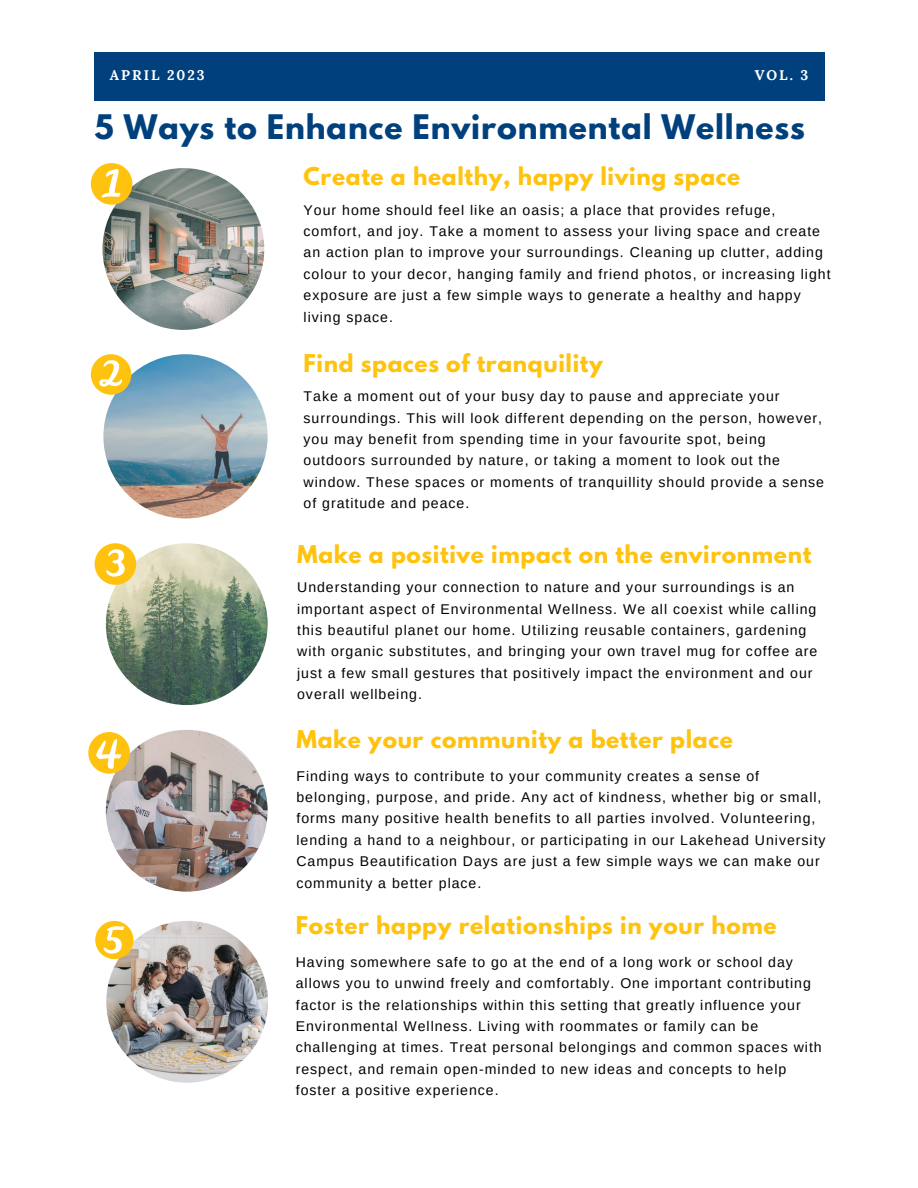
<style>
.page{position:relative;width:918px;height:1188px;background:#fff}
.page>*{position:absolute;margin:0;border:0;box-sizing:border-box;transform-origin:0 0}
.t1{font:700 30px "League Spartan";letter-spacing:.03em;color:#00417d}
.t2{font:700 21.75px "League Spartan";letter-spacing:.03em;color:#ffc30f}
.t3{font:14.1px/21.3px "Arimo";letter-spacing:.07em;color:#000}
.t4{font:700 13.95px "Lora";letter-spacing:.14em;color:#fff}
</style>
<div class="page">
<div style="left:95px;top:53px;width:730px;height:47px;background:#00417d"></div>
<img style="left:102px;top:168px;width:162px;height:162px;border-radius:50%">
<svg style="left:91px;top:163px;width:41px;height:42px"></svg>
<img style="left:103px;top:354px;width:165px;height:164px;border-radius:50%">
<svg style="left:91px;top:354px;width:40px;height:41px"></svg>
<img style="left:106px;top:543px;width:162px;height:162px;border-radius:50%">
<svg style="left:95px;top:543px;width:41px;height:42px"></svg>
<img style="left:106px;top:730px;width:162px;height:162px;border-radius:50%">
<svg style="left:88px;top:732px;width:42px;height:42px"></svg>
<img style="left:106px;top:921px;width:162px;height:162px;border-radius:50%">
<svg style="left:95px;top:921px;width:38px;height:38px"></svg>
<p class="t4" style="left:110px;top:66px;width:96px">APRIL 2023</p>
<p class="t4" style="left:755px;top:66px;width:55px">VOL. 3</p>
<p class="t1" style="left:95px;top:112px;width:712px">5 Ways to Enhance Environmental Wellness</p>
<p class="t2" style="left:304px;top:166px;width:438px">Create a healthy, happy living space</p>
<p class="t3" style="left:304px;top:199px;width:528px">Your home should feel like an oasis; a place that provides refuge, comfort, and joy. Take a moment to assess your living space and create an action plan to improve your surroundings. Cleaning up clutter, adding colour to your decor, hanging family and friend photos, or increasing light exposure are just a few simple ways to generate a healthy and happy living space.</p>
<p class="t2" style="left:304px;top:353px;width:301px">Find spaces of tranquility</p>
<p class="t3" style="left:304px;top:386px;width:522px">Take a moment out of your busy day to pause and appreciate your surroundings. This will look different depending on the person, however, you may benefit from spending time in your favourite spot, being outdoors surrounded by nature, or taking a moment to look out the window. These spaces or moments of tranquillity should provide a sense of gratitude and peace.</p>
<p class="t2" style="left:297px;top:544px;width:516px">Make a positive impact on the environment</p>
<p class="t3" style="left:297px;top:577px;width:522px">Understanding your connection to nature and your surroundings is an important aspect of Environmental Wellness. We all coexist while calling this beautiful planet our home. Utilizing reusable containers, gardening with organic substitutes, and bringing your own travel mug for coffee are just a few small gestures that positively impact the environment and our overall wellbeing.</p>
<p class="t2" style="left:296px;top:728px;width:438px">Make your community a better place</p>
<p class="t3" style="left:296px;top:765px;width:531px">Finding ways to contribute to your community creates a sense of belonging, purpose, and pride. Any act of kindness, whether big or small, forms many positive health benefits to all parties involved. Volunteering, lending a hand to a neighbour, or participating in our Lakehead University Campus Beautification Days are just a few simple ways we can make our community a better place.</p>
<p class="t2" style="left:296px;top:915px;width:482px">Foster happy relationships in your home</p>
<p class="t3" style="left:296px;top:951px;width:527px">Having somewhere safe to go at the end of a long work or school day allows you to unwind freely and comfortably. One important contributing factor is the relationships within this setting that greatly influence your Environmental Wellness. Living with roommates or family can be challenging at times. Treat personal belongings and common spaces with respect, and remain open-minded to new ideas and concepts to help foster a positive experience.</p>
</div>
